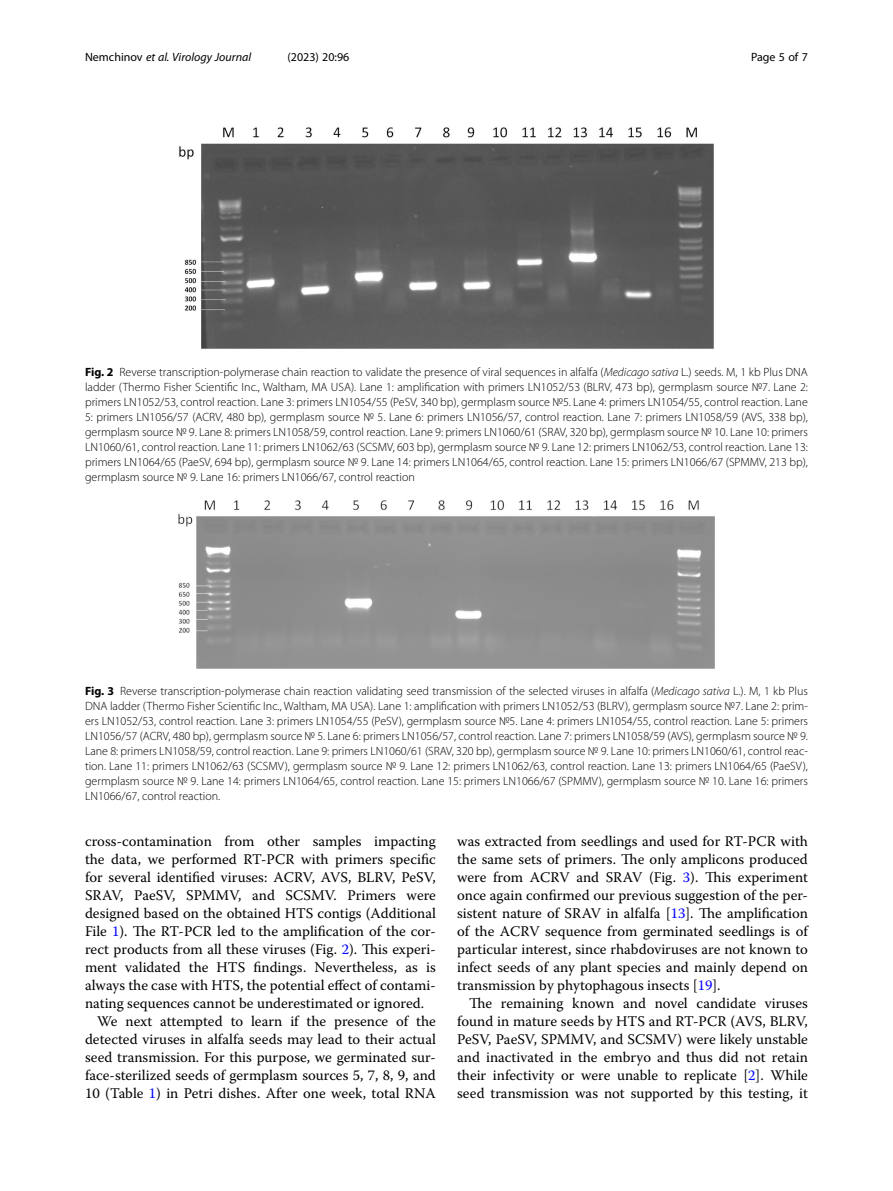
<style>
.page{position:relative;width:893px;height:1191px;background:#fff}
.page>*{position:absolute;margin:0;border:0;box-sizing:border-box;transform-origin:0 0}
.Body_Text_Indent{font:14.7px/18px "Warnock Pro";color:#000;text-align:justify}
.Figure_Caption{font:300 12px/15px "Myriad Pro";color:#000;text-align:justify}
.t1{font:italic 12px "Myriad Pro";color:#000}
.t2{font:12px "Myriad Pro";color:#000}
.s1{font-style:normal}
.s2{font-weight:700}
.s3{font-style:italic}
.s4{color:#00f}
</style>
<div class="page">
<img style="left:178px;top:501px;width:536px;height:167px">
<img style="left:179px;top:127px;width:535px;height:222px">
<p class="t1" style="left:85px;top:50px;width:168px"><span class="s1">Nemchinov</span> et al. Virology Journal</p>
<p class="t2" style="left:288px;top:50px;width:63px">(2023) 20:96</p>
<p class="t2" style="left:751px;top:50px;width:58px">Page 5 of 7</p>
<p class="Figure_Caption" style="left:85px;top:365px;width:724px"><span class="s2">Fig. 2</span> Reverse transcription-polymerase chain reaction to validate the presence of viral sequences in alfalfa (<span class="s3">Medicago sativa</span> L.) seeds. M, 1 kb Plus DNA ladder (Thermo Fisher Scientific Inc., Waltham, MA USA). Lane 1: amplification with primers LN1052/53 (BLRV, 473 bp), germplasm source №7. Lane 2: primers LN1052/53, control reaction. Lane 3: primers LN1054/55 (PeSV, 340 bp), germplasm source №5. Lane 4: primers LN1054/55, control reaction. Lane 5: primers LN1056/57 (ACRV, 480 bp), germplasm source № 5. Lane 6: primers LN1056/57, control reaction. Lane 7: primers LN1058/59 (AVS, 338 bp), germplasm source № 9. Lane 8: primers LN1058/59, control reaction. Lane 9: primers LN1060/61 (SRAV, 320 bp), germplasm source № 10. Lane 10: primers LN1060/61, control reaction. Lane 11: primers LN1062/63 (SCSMV, 603 bp), germplasm source № 9. Lane 12: primers LN1062/53, control reaction. Lane 13: primers LN1064/65 (PaeSV, 694 bp), germplasm source № 9. Lane 14: primers LN1064/65, control reaction. Lane 15: primers LN1066/67 (SPMMV, 213 bp), germplasm source № 9. Lane 16: primers LN1066/67, control reaction</p>
<p class="Figure_Caption" style="left:85px;top:684px;width:724px"><span class="s2">Fig. 3</span> Reverse transcription-polymerase chain reaction validating seed transmission of the selected viruses in alfalfa (<span class="s3">Medicago sativa</span> L.). M, 1 kb Plus DNA ladder (Thermo Fisher Scientific Inc., Waltham, MA USA). Lane 1: amplification with primers LN1052/53 (BLRV), germplasm source №7. Lane 2: prim&shy;ers LN1052/53, control reaction. Lane 3: primers LN1054/55 (PeSV), germplasm source №5. Lane 4: primers LN1054/55, control reaction. Lane 5: primers LN1056/57 (ACRV, 480 bp), germplasm source № 5. Lane 6: primers LN1056/57, control reaction. Lane 7: primers LN1058/59 (AVS), germplasm source № 9.<br>Lane 8: primers LN1058/59, control reaction. Lane 9: primers LN1060/61 (SRAV, 320 bp), germplasm source № 9. Lane 10: primers LN1060/61, control reac&shy;tion. Lane 11: primers LN1062/63 (SCSMV), germplasm source № 9. Lane 12: primers LN1062/63, control reaction. Lane 13: primers LN1064/65 (PaeSV), germplasm source № 9. Lane 14: primers LN1064/65, control reaction. Lane 15: primers LN1066/67 (SPMMV), germplasm source № 10. Lane 16: primers LN1066/67, control reaction.</p>
<p class="Body_Text_Indent" style="left:85px;top:832px;width:352px">cross-contamination from other samples impacting the data, we performed RT-PCR with primers specific for several identified viruses: ACRV, AVS, BLRV, PeSV, SRAV, PaeSV, SPMMV, and SCSMV. Primers were designed based on the obtained HTS contigs (Additional File <span class="s4">1</span>). The RT-PCR led to the amplification of the cor&shy;rect products from all these viruses (Fig. <span class="s4">2</span>). This experi&shy;ment validated the HTS findings. Nevertheless, as is always the case with HTS, the potential effect of contami&shy;nating sequences cannot be underestimated or ignored.</p>
<p class="Body_Text_Indent" style="left:85px;top:1012px;width:352px;text-indent:12px">We next attempted to learn if the presence of the detected viruses in alfalfa seeds may lead to their actual seed transmission. For this purpose, we germinated sur&shy;face-sterilized seeds of germplasm sources 5, 7, 8, 9, and 10 (Table <span class="s4">1</span>) in Petri dishes. After one week, total RNA</p>
<p class="Body_Text_Indent" style="left:457px;top:832px;width:352px">was extracted from seedlings and used for RT-PCR with the same sets of primers. The only amplicons produced were from ACRV and SRAV (Fig. <span class="s4">3</span>). This experiment once again confirmed our previous suggestion of the per&shy;sistent nature of SRAV in alfalfa [<span class="s4">13</span>]. The amplification of the ACRV sequence from germinated seedlings is of particular interest, since rhabdoviruses are not known to infect seeds of any plant species and mainly depend on transmission by phytophagous insects [<span class="s4">19</span>].</p>
<p class="Body_Text_Indent" style="left:457px;top:994px;width:352px;text-indent:12px">The remaining known and novel candidate viruses found in mature seeds by HTS and RT-PCR (AVS, BLRV, PeSV, PaeSV, SPMMV, and SCSMV) were likely unstable and inactivated in the embryo and thus did not retain their infectivity or were unable to replicate [<span class="s4">2</span>]. While seed transmission was not supported by this testing, it</p>
</div>
